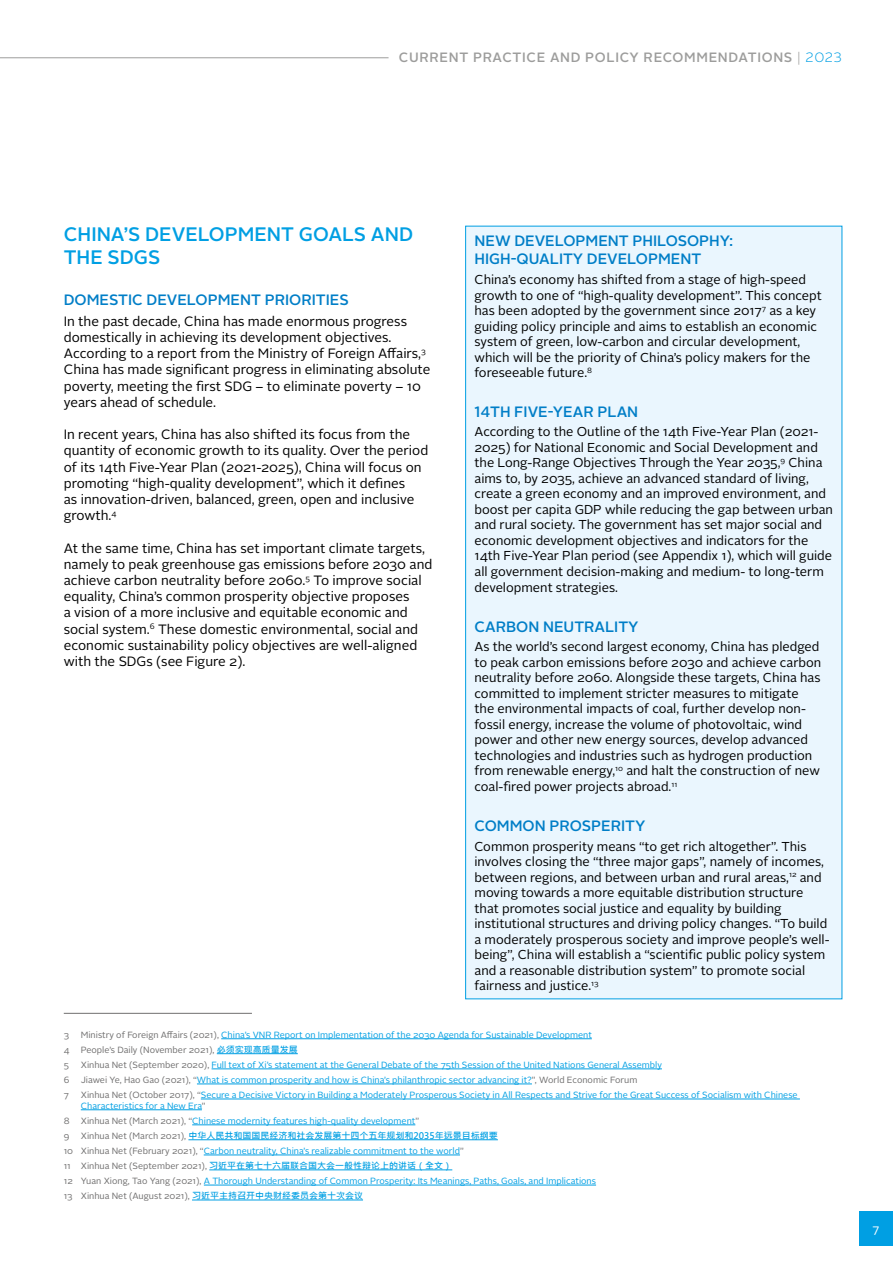
<style>
.page{position:relative;width:893px;height:1263px;background:#fff}
.page>*{position:absolute;margin:0;border:0;box-sizing:border-box;transform-origin:0 0}
.t1{font:500 19.5px/23.4px "Alright Sans";color:#009fe3}
.t2{font:500 15px/18px "Alright Sans";color:#007ec7}
.t3{font:13.5px/16.2px "Alright Sans";color:#000}
.t4{font:500 13.5px "Alright Sans";letter-spacing:.05em;color:#9d9d9c}
.t5{font:12.9px/15.6px "Alright Sans";color:#000}
.t6{font:12px "Alright Sans";color:#fff}
.t7{font:9px/15px "Alright Sans";color:#009fe3}
.t8{font:700 9px "Microsoft Jheng Hei";color:#009fe3}
.t9{font:9px "Alright Sans";color:#706f6f}
.s1{font-weight:300}
.s2{font-weight:300;color:#009fe3}
.s3{color:#706f6f}
.s4{font-family:"Microsoft Jheng Hei";font-weight:700;color:#009fe3}
.s5{font-family:"Alright Sans";font-weight:400;color:#706f6f}
.s6{font-family:"Microsoft Jheng Hei";font-weight:700}
</style>
<div class="page">
<div style="left:859px;top:1212px;width:34px;height:34px;background:#009fe3"></div>
<hr style="left:0;top:57px;width:389px;height:1px;background:#9d9d9c">
<div style="left:466px;top:226px;width:376px;height:773px;background:#eaf6fe"></div>
<hr style="left:64px;top:1013px;width:188px;height:1px;background:#706f6f">
<hr style="left:221px;top:1038px;width:371px;height:1px;background:#009fe3">
<hr style="left:217px;top:1053px;width:81px;height:1px;background:#009fe3">
<hr style="left:212px;top:1068px;width:450px;height:1px;background:#009fe3">
<hr style="left:197px;top:1084px;width:335px;height:1px;background:#009fe3">
<hr style="left:201px;top:1099px;width:599px;height:1px;background:#009fe3">
<hr style="left:81px;top:1109px;width:121px;height:1px;background:#009fe3">
<hr style="left:192px;top:1124px;width:223px;height:1px;background:#009fe3">
<hr style="left:188px;top:1139px;width:310px;height:1px;background:#009fe3">
<hr style="left:204px;top:1155px;width:256px;height:1px;background:#009fe3">
<hr style="left:209px;top:1169px;width:243px;height:1px;background:#009fe3">
<hr style="left:204px;top:1185px;width:392px;height:1px;background:#009fe3">
<hr style="left:192px;top:1200px;width:171px;height:1px;background:#009fe3">
<p class="t4" style="left:399px;top:48px;width:444px">CURRENT PRACTICE AND POLICY RECOMMENDATIONS <span class="s1">|</span> <span class="s2">2023</span></p>
<h1 class="t1" style="left:64px;top:222px;width:351px">CHINA’S DEVELOPMENT GOALS AND<br>THE SDGS</h1>
<p class="t2" style="left:64px;top:291px;width:287px">DOMESTIC DEVELOPMENT PRIORITIES</p>
<p class="t3" style="left:64px;top:313px;width:368px">In the past decade, China has made enormous progress domestically in achieving its development objectives.<br>According to a report from the Ministry of Foreign Affairs,<sup>3<br></sup>China has made significant progress in eliminating absolute poverty, meeting the first SDG – to eliminate poverty – 10 years ahead of schedule.</p>
<p class="t3" style="left:64px;top:427px;width:366px">In recent years, China has also shifted its focus from the quantity of economic growth to its quality. Over the period of its 14th Five-Year Plan (2021-2025), China will focus on promoting “high-quality development”, which it defines<br>as innovation-driven, balanced, green, open and inclusive growth.<sup>4</sup></p>
<p class="t3" style="left:64px;top:540px;width:370px">At the same time, China has set important climate targets, namely to peak greenhouse gas emissions before 2030 and achieve carbon neutrality before 2060.<sup>5</sup> To improve social equality, China’s common prosperity objective proposes<br>a vision of a more inclusive and equitable economic and social system.<sup>6</sup> These domestic environmental, social and economic sustainability policy objectives are well-aligned with the SDGs (see Figure 2).</p>
<p class="t2" style="left:474px;top:232px;width:260px">NEW DEVELOPMENT PHILOSOPHY:<br>HIGH-QUALITY DEVELOPMENT</p>
<p class="t5" style="left:474px;top:272px;width:349px">China’s economy has shifted from a stage of high-speed growth to one of “high-quality development”. This concept has been adopted by the government since 2017<sup>7</sup> as a key guiding policy principle and aims to establish an economic system of green, low-carbon and circular development, which will be the priority of China’s policy makers for the foreseeable future.<sup>8</sup></p>
<p class="t2" style="left:474px;top:403px;width:165px">14TH FIVE-YEAR PLAN</p>
<p class="t5" style="left:474px;top:424px;width:360px">According to the Outline of the 14th Five-Year Plan (2021- 2025) for National Economic and Social Development and the Long-Range Objectives Through the Year 2035,<sup>9</sup> China aims to, by 2035, achieve an advanced standard of living, create a green economy and an improved environment, and boost per capita GDP while reducing the gap between urban and rural society. The government has set major social and economic development objectives and indicators for the 14th Five-Year Plan period (see Appendix 1), which will guide all government decision-making and medium- to long-term development strategies.</p>
<p class="t2" style="left:474px;top:617px;width:166px">CARBON NEUTRALITY</p>
<p class="t5" style="left:474px;top:639px;width:348px">As the world’s second largest economy, China has pledged to peak carbon emissions before 2030 and achieve carbon neutrality before 2060. Alongside these targets, China has committed to implement stricter measures to mitigate the environmental impacts of coal, further develop non&shy;fossil energy, increase the volume of photovoltaic, wind power and other new energy sources, develop advanced technologies and industries such as hydrogen production from renewable energy,<sup>10</sup> and halt the construction of new coal-fired power projects abroad.<sup>11</sup></p>
<p class="t2" style="left:474px;top:817px;width:172px">COMMON PROSPERITY</p>
<p class="t5" style="left:474px;top:839px;width:357px">Common prosperity means “to get rich altogether”. This involves closing the “three major gaps”, namely of incomes, between regions, and between urban and rural areas,<sup>12</sup> and moving towards a more equitable distribution structure that promotes social justice and equality by building institutional structures and driving policy changes. “To build a moderately prosperous society and improve people’s well&shy;being”, China will establish a “scientific public policy system and a reasonable distribution system” to promote social fairness and justice.<sup>13</sup></p>
<p class="t9" style="left:64px;top:1029px;width:7px">3</p>
<p class="t7" style="left:81px;top:1027px;width:513px"><span class="s3">Ministry of Foreign Affairs (2021),</span> China’s VNR Report on Implementation of the 2030 Agenda for Sustainable Development</p>
<p class="t9" style="left:64px;top:1044px;width:7px">4</p>
<p class="t9" style="left:81px;top:1044px;width:218px">People’s Daily (November 2021), <span class="s4">必须实现高质量发展</span></p>
<p class="t9" style="left:64px;top:1059px;width:7px">5</p>
<p class="t7" style="left:81px;top:1057px;width:583px"><span class="s3">Xinhua Net (September 2020),</span> Full text of Xi’s statement at the General Debate of the 75th Session of the United Nations General Assembly</p>
<p class="t9" style="left:64px;top:1074px;width:7px">6</p>
<p class="t7" style="left:81px;top:1072px;width:558px"><span class="s3">Jiawei Ye, Hao Gao (2021), “</span>What is common prosperity and how is China’s philanthropic sector advancing it?<span class="s3">”, World Economic Forum</span></p>
<p class="t9" style="left:64px;top:1089px;width:7px">7</p>
<p class="t7" style="left:81px;top:1090px;width:718px;line-height:10.8px"><span class="s3">Xinhua Net (October 2017), “</span>Secure a Decisive Victory in Building a Moderately Prosperous Society in All Respects and Strive for the Great Success of Socialism with Chinese<br>Characteristics for a New Era<span class="s3">”</span></p>
<p class="t7" style="left:64px;top:1113px;width:357px"><span class="s3">8 Xinhua Net (March 2021), “</span>Chinese modernity features high-quality development<span class="s3">”<br>9</span></p>
<p class="t8" style="left:81px;top:1130px;width:419px"><span class="s5">Xinhua Net (March 2021),</span> 中华人民共和国国民经济和社会发展第十四个五年规划和2035年远景目标纲要</p>
<p class="t7" style="left:64px;top:1143px;width:534px"><span class="s3">10 Xinhua Net (February 2021), “</span>Carbon neutrality, China’s realizable commitment to the world<span class="s3">”<br>11 Xinhua Net (September 2021),</span> <span class="s6">习近平在第七十六届联合国大会一般性辩论上的讲话（全文）<br></span><span class="s3">12 Yuan Xiong, Tao Yang (2021),</span> A Thorough Understanding of Common Prosperity: Its Meanings, Paths, Goals, and Implications <span class="s3">13 Xinhua Net (August 2021),</span> <span class="s6">习近平主持召开中央财经委员会第十次会议</span></p>
<p class="t6" style="left:872px;top:1221px;width:8px">7</p>
</div>
